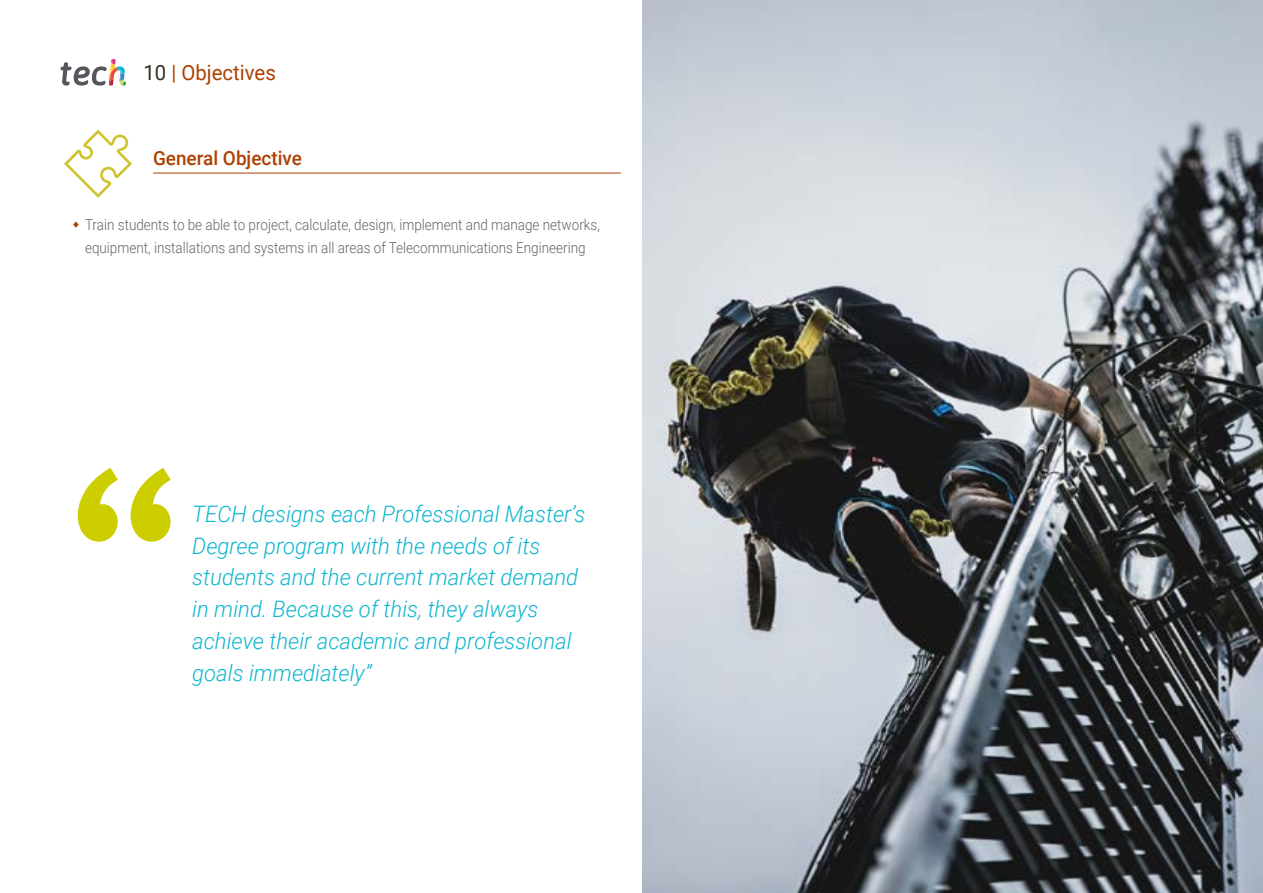
<style>
.page{position:relative;width:1263px;height:893px;background:#fff}
.page>*{position:absolute;margin:0;border:0;box-sizing:border-box;transform-origin:0 0}
.t1{font:italic 300 22.65px/31.8px "Roboto";color:#0fb6cf}
.t2{font:21px "Roboto";color:#ae4000}
.t3{font:500 19.5px "Roboto";color:#ae4000}
.t4{font:300 15px/22.5px "Roboto";color:#61646a;scale:.9 1}
.s1{color:#312e20}
</style>
<div class="page">
<hr style="left:153px;top:173px;width:468px;height:1px;background:#ae4000">
<svg style="left:64px;top:130px;width:68px;height:68px"></svg>
<img style="left:642px;top:0;width:621px;height:893px">
<svg style="left:61px;top:59px;width:65px;height:27px"></svg>
<svg style="left:78px;top:468px;width:93px;height:74px"></svg>
<p class="t2" style="left:144px;top:57px;width:134px"><span class="s1">10</span> | Objectives</p>
<p class="t3" style="left:153px;top:144px;width:150px">General Objective</p>
<p class="t4" style="left:85px;top:213px;width:574px">Train students to be able to project, calculate, design, implement and manage networks, equipment, installations and systems in all areas of Telecommunications Engineering</p>
<p class="t1" style="left:192px;top:497px;width:394px">TECH designs each Professional Master’s Degree program with the needs of its students and the current market demand in mind. Because of this, they always achieve their academic and professional goals immediately”</p>
</div>
